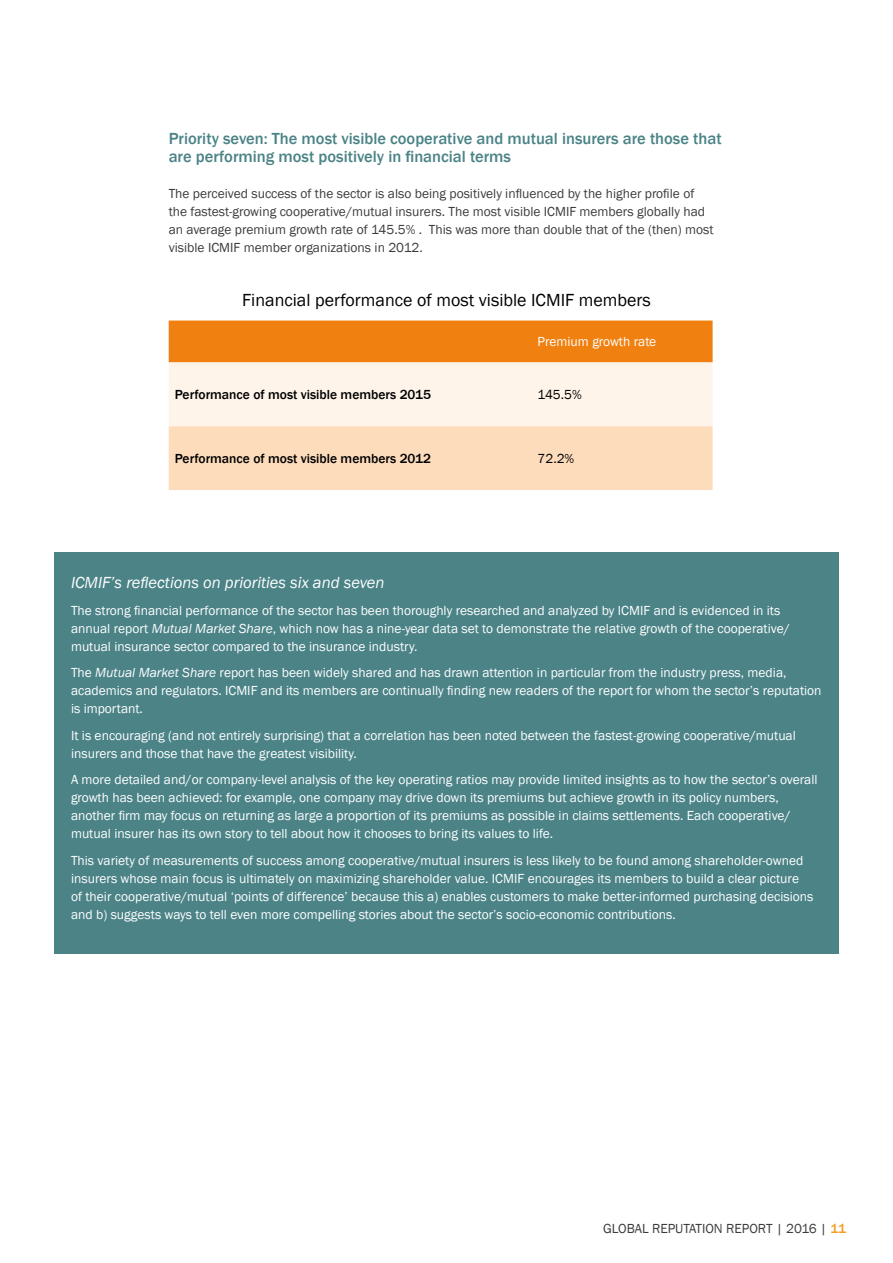
<style>
.page{position:relative;width:893px;height:1263px;background:#fff}
.page>*{position:absolute;margin:0;border:0;box-sizing:border-box;transform-origin:0 0}
.t1{font:18px "Franklin Gothic";color:#000}
.t2{font:500 16.5px/18px "Franklin Gothic";color:#4b8387}
.t3{font:italic 16.5px "Franklin Gothic";color:#fff}
.t4{font:13.5px/18px "Franklin Gothic";color:#fff}
.t5{font:13.5px/18px "Franklin Gothic";color:#3c3c3b}
.t6{font:500 13.5px "Franklin Gothic";color:#000}
.t7{font:13.5px "Franklin Gothic";color:#000}
.s1{font-style:italic}
.s2{font-weight:500;color:#f59d21}
</style>
<div class="page">
<svg style="left:169px;top:321px;width:544px;height:169px;background:#facea2"></svg>
<div style="left:54px;top:552px;width:785px;height:402px;background:#4b8387"></div>
<p class="t2" style="left:169px;top:130px;width:554px">Priority seven: The most visible cooperative and mutual insurers are those that are performing most positively in financial terms</p>
<p class="t5" style="left:169px;top:185px;width:546px">The perceived success of the sector is also being positively influenced by the higher profile of the fastest-growing cooperative/mutual insurers. The most visible ICMIF members globally had an average premium growth rate of 145.5% . This was more than double that of the (then) most visible ICMIF member organizations in 2012.</p>
<h1 class="t1" style="left:242px;top:289px;width:410px">Financial performance of most visible ICMIF members</h1>
<p class="t4" style="left:537px;top:333px;width:120px">Premium growth rate</p>
<p class="t6" style="left:175px;top:386px;width:258px">Performance of most visible members 2015</p>
<p class="t7" style="left:537px;top:386px;width:46px">145.5%</p>
<p class="t6" style="left:175px;top:450px;width:258px">Performance of most visible members 2012</p>
<p class="t7" style="left:537px;top:450px;width:38px">72.2%</p>
<p class="t3" style="left:71px;top:573px;width:315px">ICMIF’s reflections on priorities six and seven</p>
<p class="t4" style="left:71px;top:602px;width:720px">The strong financial performance of the sector has been thoroughly researched and analyzed by ICMIF and is evidenced in its annual report <span class="s1">Mutual Market Share</span>, which now has a nine-year data set to demonstrate the relative growth of the cooperative/ mutual insurance sector compared to the insurance industry.</p>
<p class="t4" style="left:71px;top:664px;width:752px">The <span class="s1">Mutual Market Share</span> report has been widely shared and has drawn attention in particular from the industry press, media, academics and regulators. ICMIF and its members are continually finding new readers of the report for whom the sector’s reputation is important.</p>
<p class="t4" style="left:71px;top:727px;width:726px">It is encouraging (and not entirely surprising) that a correlation has been noted between the fastest-growing cooperative/mutual insurers and those that have the greatest visibility.</p>
<p class="t4" style="left:71px;top:771px;width:748px">A more detailed and/or company-level analysis of the key operating ratios may provide limited insights as to how the sector’s overall growth has been achieved: for example, one company may drive down its premiums but achieve growth in its policy numbers, another firm may focus on returning as large a proportion of its premiums as possible in claims settlements. Each cooperative/ mutual insurer has its own story to tell about how it chooses to bring its values to life.</p>
<p class="t4" style="left:71px;top:852px;width:744px">This variety of measurements of success among cooperative/mutual insurers is less likely to be found among shareholder-owned insurers whose main focus is ultimately on maximizing shareholder value. ICMIF encourages its members to build a clear picture of their cooperative/mutual ‘points of difference’ because this a) enables customers to make better-informed purchasing decisions and b) suggests ways to tell even more compelling stories about the sector’s socio-economic contributions.</p>
<p class="t5" style="left:603px;top:1219px;width:245px">GLOBAL REPUTATION REPORT | 2016 | <span class="s2">11</span></p>
</div>
